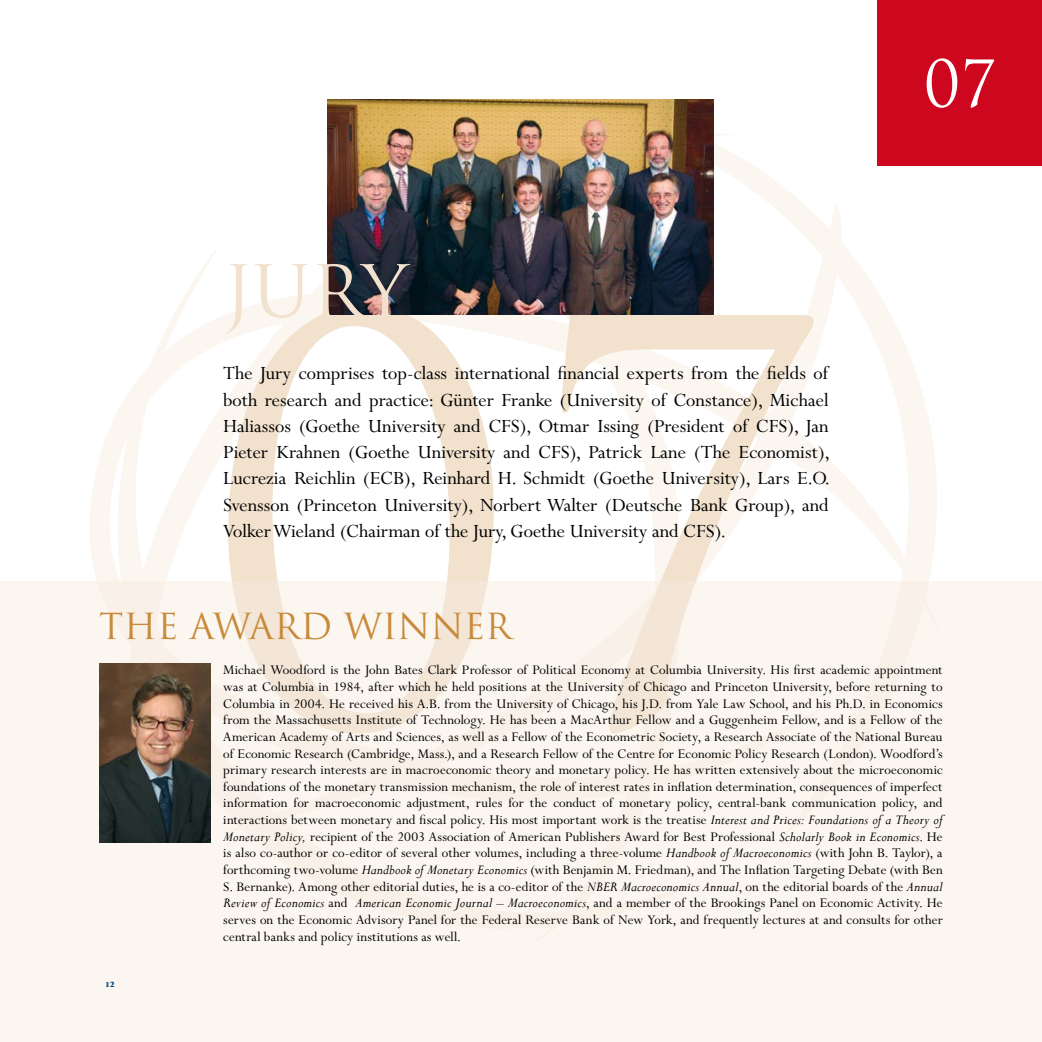
<style>
.page{position:relative;width:1042px;height:1042px;background:#fff}
.page>*{position:absolute;margin:0;border:0;box-sizing:border-box;transform-origin:0 0}
.t1{font:70px "Trajan Pro";color:#f1e1cd}
.t2{font:63px "Trajan Pro";color:#fff}
.t3{font:35px "Trajan Pro";color:#c88a3a}
.t4{font:21px/26.2px "Perpetua MT Pro";color:#000;text-align:justify}
.t5{font:14.88px/16.6px "Perpetua MT Pro";letter-spacing:.005em;color:#000;text-align:justify}
.t6{font:italic 14.88px "Perpetua";letter-spacing:.01em;color:#000}
.s1{font-family:"Perpetua";font-style:italic}
.s2{font-family:"Perpetua MT Pro";font-style:normal}
</style>
<div class="page">
<svg style="left:90px;top:99px;width:853px;height:481px"></svg>
<svg style="left:228px;top:306px;width:585px;height:274px"></svg>
<img style="left:327px;top:99px;width:386px;height:216px">
<div style="left:876px;top:0;width:165px;height:165px;background:#cd071e"></div>
<div style="left:0;top:580px;width:1042px;height:462px;background:#fbf6f0"></div>
<img style="left:99px;top:663px;width:111px;height:179px">
<h1 class="t1" style="left:223px;top:247px;width:186px">JURY</h1>
<p class="t4" style="left:223px;top:360px;width:608px">The Jury comprises top-class international financial experts from the fields of both research and practice: Günter Franke (University of Constance), Michael Haliassos (Goethe University and CFS), Otmar Issing (President of CFS), Jan Pieter Krahnen (Goethe University and CFS), Patrick Lane (The Economist), Lucrezia Reichlin (ECB), Reinhard H. Schmidt (Goethe University), Lars E.O.<br>Svensson (Princeton University), Norbert Walter (Deutsche Bank Group), and Volker Wieland (Chairman of the Jury, Goethe University and CFS).</p>
<h2 class="t2" style="left:924px;top:44px;width:73px">07</h2>
<h3 class="t3" style="left:99px;top:604px;width:414px">THE AWARD WINNE R</h3>
<p class="t5" style="left:223px;top:662px;width:721px">Michael Woodford is the John Bates Clark Professor of Political Economy at Columbia University. His first academic appointment was at Columbia in 1984, after which he held positions at the University of Chicago and Princeton University, before returning to Columbia in 2004. He received his A.B. from the University of Chicago, his J.D. from Yale Law School, and his Ph.D. in Economics from the Massachusetts Institute of Technology. He has been a MacArthur Fellow and a Guggenheim Fellow, and is a Fellow of the American Academy of Arts and Sciences, as well as a Fellow of the Econometric Society, a Research Associate of the National Bureau of Economic Research (Cambridge, Mass.), and a Research Fellow of the Centre for Economic Policy Research (London). Woodford’s primary research interests are in macroeconomic theory and monetary policy. He has written extensively about the microeconomic foundations of the monetary transmission mechanism, the role of interest rates in inflation determination, consequences of imperfect information for macroeconomic adjustment, rules for the conduct of monetary policy, central-bank communication policy, and interactions between monetary and fiscal policy. His most important work is the treatise <span class="s1">Interest and Prices: Foundations of a Theory of Monetary Policy,</span> recipient of the 2003 Association of American Publishers Award for Best Professional <span class="s1">Scholarly Book in Economics</span>. He is also co-author or co-editor of several other volumes, including a three-volume <span class="s1">Handbook of Macroeconomics</span> (with John B. Taylor), a forthcoming two-volume <span class="s1">Handbook of Monetary Economics</span> (with Benjamin M. Friedman), and The Inflation Targeting Debate (with Ben S. Bernanke). Among other editorial duties, he is a co-editor of the <span class="s1">NBER Macroeconomics Annual</span>, on the editorial boards of the <span class="s1">Annual</span></p>
<p class="t6" style="left:223px;top:893px;width:721px">Review of Economics <span class="s2">and</span> American Economic Journal – Macroeconomics<span class="s2">, and a member of the Brookings Panel on Economic Activity. He</span></p>
<p class="t5" style="left:223px;top:911px;width:721px">serves on the Economic Advisory Panel for the Federal Reserve Bank of New York, and frequently lectures at and consults for other central banks and policy institutions as well.</p>
</div>
